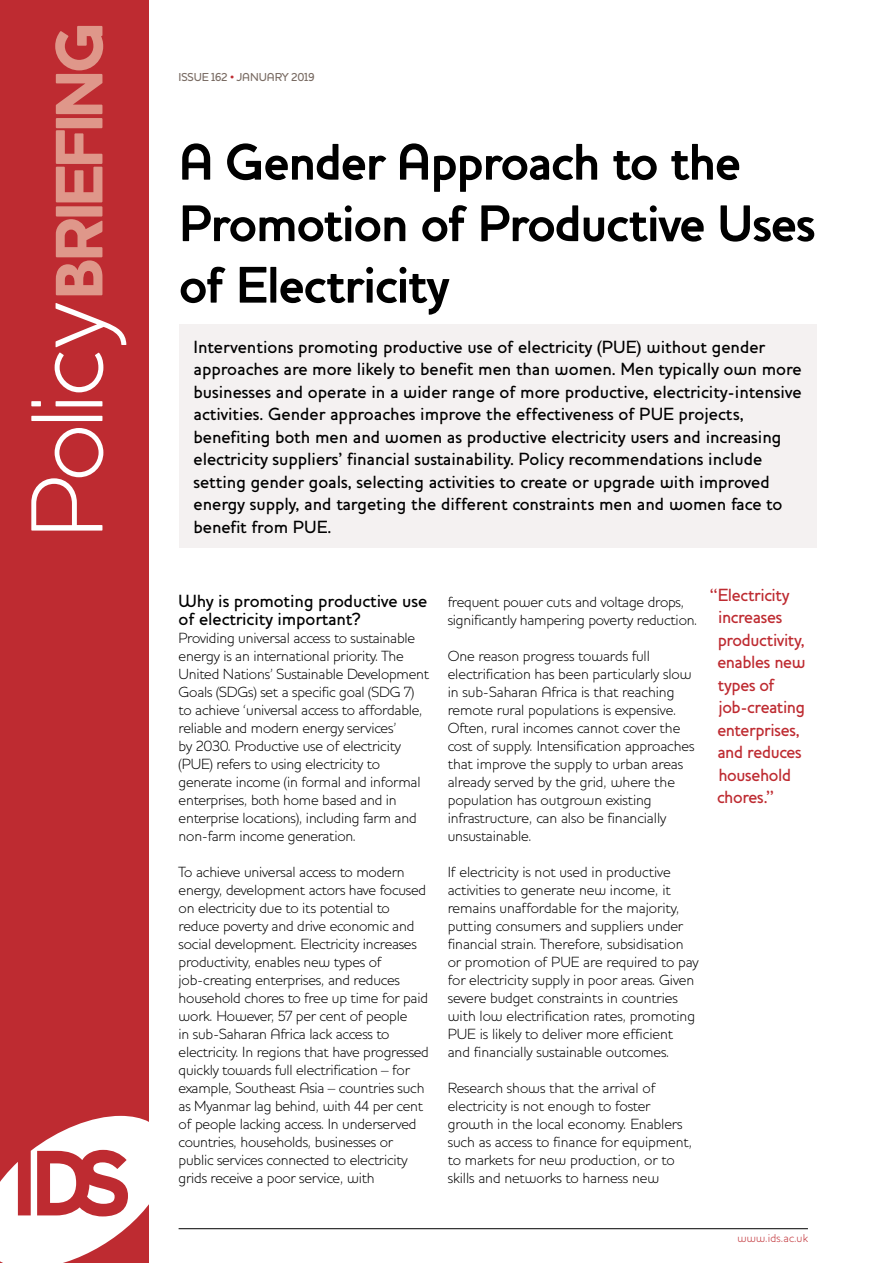
<style>
.page{position:relative;width:893px;height:1263px;background:#fff}
.page>*{position:absolute;margin:0;border:0;box-sizing:border-box;transform-origin:0 0}
.t1{font:900 68.55px "Houschka";letter-spacing:-.065em;color:#df978a}
.t2{font:700 52.5px/61.5px "Houschka";letter-spacing:-.035em;color:#000}
.t3{font:500 18px/22.5px "Houschka";color:#000}
.t4{font:500 18px/22.5px "Houschka";letter-spacing:-.02em;color:#be2b31}
.t5{font:300 15px/18px "Houschka";letter-spacing:-.015em;color:#000}
.t6{font:500 11.7px "Houschka";letter-spacing:-.01em;color:#796b63}
.t7{font:300 11.7px "Houschka";letter-spacing:.01em;color:#be2b31}
.s1{font-weight:300;font-size:104.4px;color:#fff}
.s2{color:#be2b31}
</style>
<div class="page">
<hr style="left:179px;top:1228px;width:629px;height:1px;background:#000">
<div style="left:0;top:0;width:148px;height:1263px;background:#be2b31"></div>
<svg style="left:0;top:1116px;width:149px;height:147px"></svg>
<div style="left:179px;top:324px;width:637px;height:224px;background:#f4f1f1"></div>
<h1 class="t1" style="left:39px;top:539px;width:519px;rotate:-90deg"><span class="s1">Policy</span>BRIEFING</h1>
<p class="t6" style="left:179px;top:70px;width:138px">ISSUE 162 <span class="s2">•</span> JANUARY 2019</p>
<h2 class="t2" style="left:179px;top:131px;width:639px">A Gender Approach to the<br>Promotion of Productive Uses of Electricity</h2>
<p class="t3" style="left:193px;top:335px;width:610px">Interventions promoting productive use of electricity (PUE) without gender approaches are more likely to benefit men than women. Men typically own more businesses and operate in a wider range of more productive, electricity‑intensive activities. Gender approaches improve the effectiveness of PUE projects, benefiting both men and women as productive electricity users and increasing electricity suppliers’ financial sustainability. Policy recommendations include setting gender goals, selecting activities to create or upgrade with improved energy supply, and targeting the different constraints men and women face to benefit from PUE.</p>
<p class="t3" style="left:179px;top:592px;width:250px;line-height:18px">Why is promoting productive use of electricity important?</p>
<p class="t5" style="left:179px;top:629px;width:252px">Providing universal access to sustainable energy is an international priority. The United Nations’ Sustainable Development Goals (SDGs) set a specific goal (SDG 7) to achieve ‘universal access to affordable, reliable and modern energy services’<br>by 2030. Productive use of electricity (PUE) refers to using electricity to generate income (in formal and informal enterprises, both home based and in enterprise locations), including farm and non-farm income generation.</p>
<p class="t5" style="left:179px;top:863px;width:252px">To achieve universal access to modern energy, development actors have focused on electricity due to its potential to reduce poverty and drive economic and social development. Electricity increases productivity, enables new types of job-creating enterprises, and reduces household chores to free up time for paid work. However, 57 per cent of people<br>in sub-Saharan Africa lack access to electricity. In regions that have progressed quickly towards full electrification – for example, Southeast Asia – countries such as Myanmar lag behind, with 44 per cent of people lacking access. In underserved countries, households, businesses or public services connected to electricity grids receive a poor service, with</p>
<p class="t5" style="left:448px;top:593px;width:251px">frequent power cuts and voltage drops, significantly hampering poverty reduction.</p>
<p class="t5" style="left:448px;top:647px;width:248px">One reason progress towards full electrification has been particularly slow in sub-Saharan Africa is that reaching remote rural populations is expensive.<br>Often, rural incomes cannot cover the cost of supply. Intensification approaches that improve the supply to urban areas already served by the grid, where the population has outgrown existing infrastructure, can also be financially unsustainable.</p>
<p class="t5" style="left:448px;top:863px;width:252px">If electricity is not used in productive activities to generate new income, it remains unaffordable for the majority, putting consumers and suppliers under financial strain. Therefore, subsidisation or promotion of PUE are required to pay for electricity supply in poor areas. Given severe budget constraints in countries with low electrification rates, promoting PUE is likely to deliver more efficient and financially sustainable outcomes.</p>
<p class="t5" style="left:448px;top:1079px;width:246px">Research shows that the arrival of electricity is not enough to foster growth in the local economy. Enablers such as access to finance for equipment, to markets for new production, or to skills and networks to harness new</p>
<p class="t4" style="left:717px;top:583px;width:90px;text-indent:-7px">“Electricity increases productivity, enables new types of job‑creating enterprises, and reduces household chores.”</p>
<p class="t7" style="left:738px;top:1231px;width:72px">www.ids.ac.uk</p>
</div>
